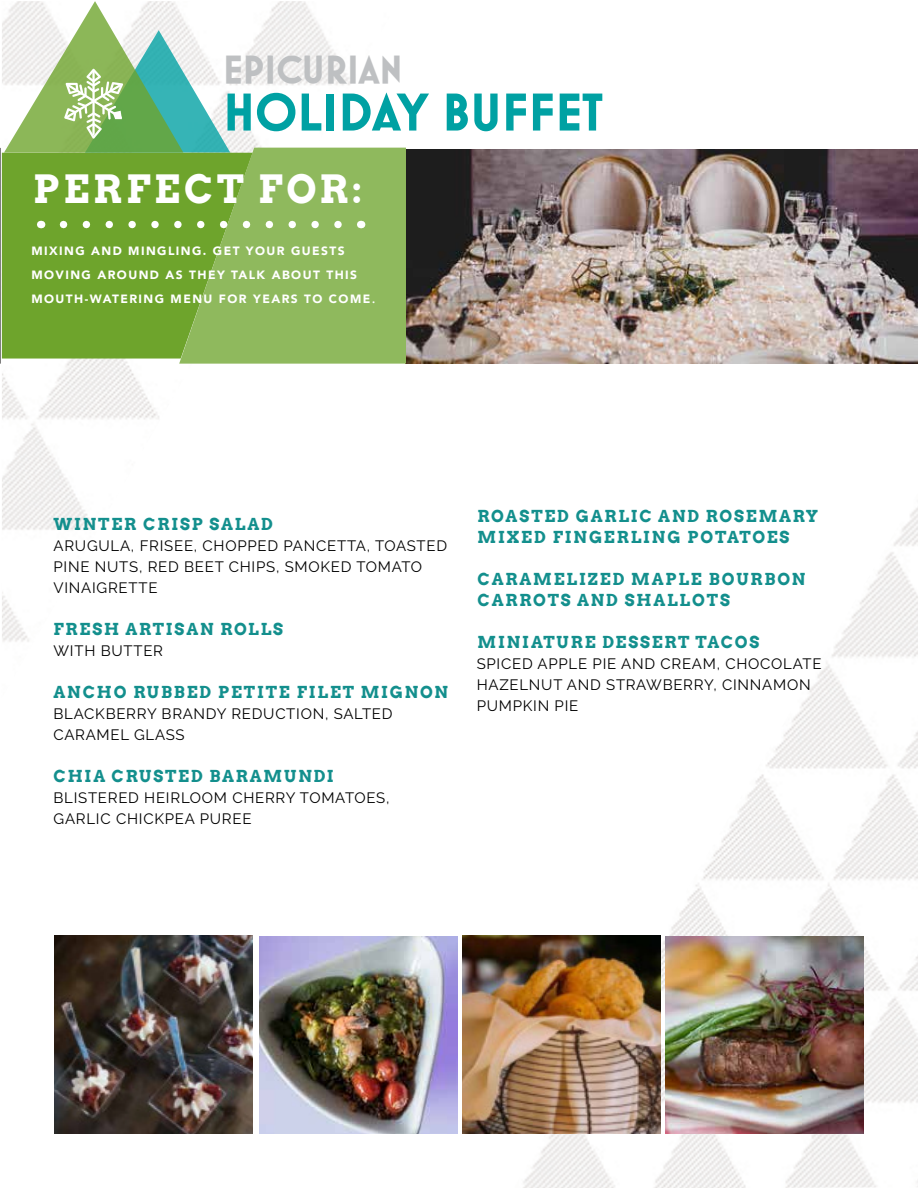
<style>
.page{position:relative;width:918px;height:1188px;background:#fff}
.page>*{position:absolute;margin:0;border:0;box-sizing:border-box;transform-origin:0 0}
.t1{font:700 54px "Mostra One";color:#00a1a3}
.t2{font:700 39.9px "Mostra One";color:#bec0c2}
.t3{font:700 39px "Arvo";letter-spacing:.1em;color:#fff}
.t4{font:700 16.5px/21px "Arvo";letter-spacing:.11em;color:#138f8d}
.t5{font:15px/21px "Raleway";letter-spacing:.05em;color:#000}
.t6{font:900 12px/24px "Avenir";letter-spacing:.12em;color:#fff}
.s1{font-family:"Minion Pro";font-weight:400;font-size:16.5px}
</style>
<div class="page">
<img style="left:2px;top:1px;width:396px;height:641px">
<img style="left:514px;top:507px;width:404px;height:681px">
<img style="left:463px;top:936px;width:198px;height:198px">
<img style="left:259px;top:936px;width:198px;height:198px">
<img style="left:406px;top:149px;width:512px;height:215px">
<img style="left:54px;top:936px;width:199px;height:198px">
<img style="left:666px;top:936px;width:198px;height:198px">
<div style="left:2px;top:153px;width:177px;height:206px;background:#6ea42c"></div>
<svg style="left:179px;top:148px;width:227px;height:216px;background:#8ab656"></svg>
<svg style="left:4px;top:1px;width:226px;height:152px"></svg>
<svg style="left:64px;top:221px;width:285px;height:7px"></svg>
<img style="left:0;top:148px;width:1px;height:216px">
<h2 class="t2" style="left:223px;top:45px;width:181px">EPICURIAN</h2>
<h1 class="t1" style="left:223px;top:80px;width:381px">HOLIDAY BUFFET</h1>
<h3 class="t3" style="left:33px;top:170px;width:331px">PERFECT FOR:</h3>
<p class="t6" style="left:31px;top:240px;width:346px">MIXING AND MINGLING. GET YOUR GUESTS<br>MOVING AROUND AS THEY TALK ABOUT THIS<br>MOUTH-WATERING MENU FOR YEARS TO COME<span class="s1">.</span></p>
<p class="t4" style="left:54px;top:514px;width:221px">WINTER CRISP SALAD</p>
<p class="t5" style="left:54px;top:536px;width:395px">ARUGULA, FRISEE, CHOPPED PANCETTA, TOASTED<br>PINE NUTS, RED BEET CHIPS, SMOKED TOMATO<br>VINAIGRETTE</p>
<p class="t4" style="left:54px;top:619px;width:231px">FRESH ARTISAN ROLLS</p>
<p class="t5" style="left:54px;top:641px;width:111px">WITH BUTTER</p>
<p class="t4" style="left:54px;top:682px;width:396px">ANCHO RUBBED PETITE FILET MIGNON</p>
<p class="t5" style="left:54px;top:704px;width:340px">BLACKBERRY BRANDY REDUCTION, SALTED<br>CARAMEL GLASS</p>
<p class="t4" style="left:54px;top:766px;width:282px">CHIA CRUSTED BARAMUNDI</p>
<p class="t5" style="left:54px;top:788px;width:337px">BLISTERED HEIRLOOM CHERRY TOMATOES,<br>GARLIC CHICKPEA PUREE</p>
<p class="t4" style="left:478px;top:506px;width:342px">ROASTED GARLIC AND ROSEMARY<br>MIXED FINGERLING POTATOES</p>
<p class="t4" style="left:478px;top:569px;width:329px">CARAMELIZED MAPLE BOURBON<br>CARROTS AND SHALLOTS</p>
<p class="t4" style="left:478px;top:632px;width:283px">MINIATURE DESSERT TACOS</p>
<p class="t5" style="left:477px;top:654px;width:346px">SPICED APPLE PIE AND CREAM, CHOCOLATE<br>HAZELNUT AND STRAWBERRY, CINNAMON<br>PUMPKIN PIE</p>
</div>
